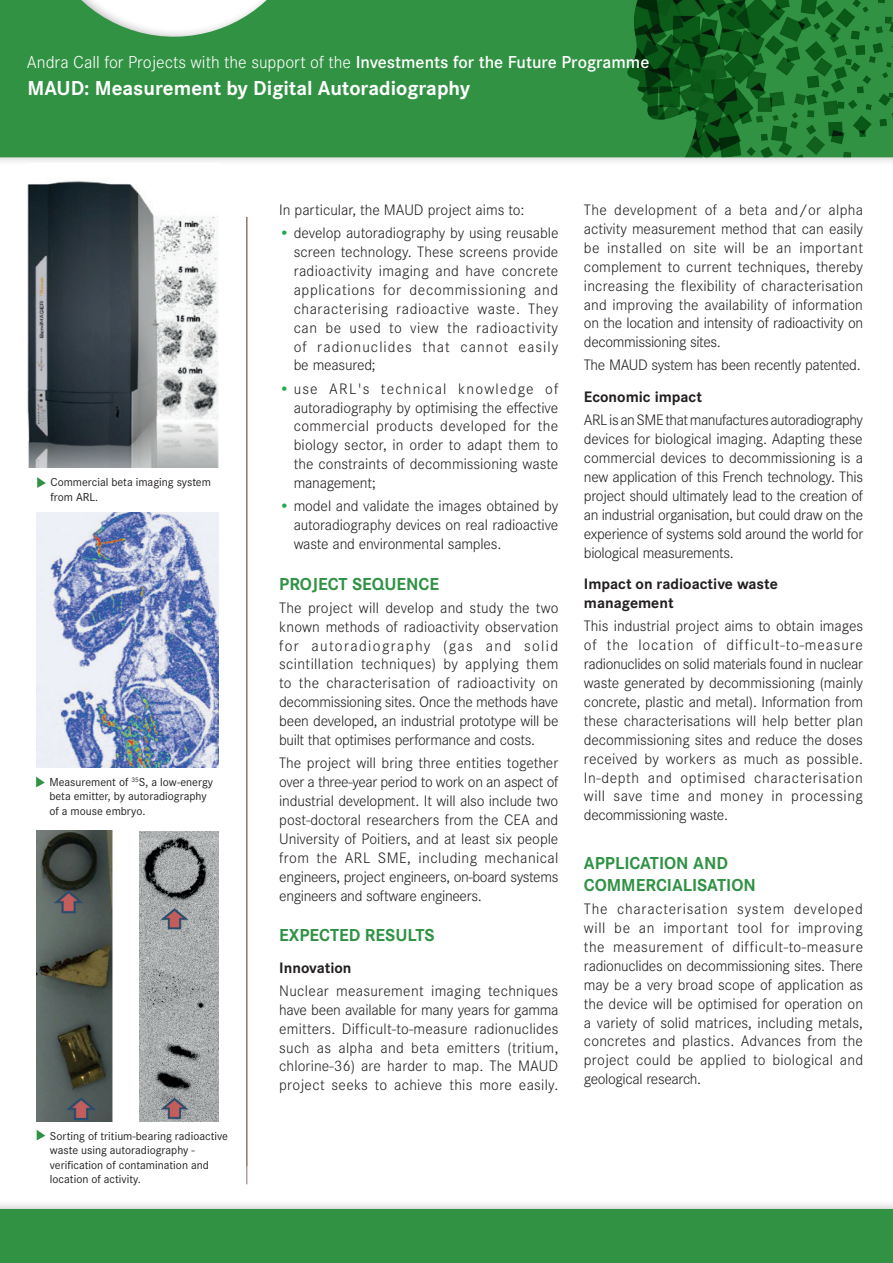
<style>
.page{position:relative;width:893px;height:1263px;background:#fff}
.page>*{position:absolute;margin:0;border:0;box-sizing:border-box;transform-origin:0 0}
.t1{font:700 21px "Corporate S";color:#fff}
.t2{font:300 18px "Corporate S";color:#fff}
.t3{font:700 18px/21.6px "Corporate S";color:#309244}
.t4{font:300 15.75px/18.9px "Corporate S";letter-spacing:-.015em;color:#231f20;text-align:justify}
.t5{font:700 15.75px/18.9px "Corporate S";color:#231f20}
.t6{font:12px/14.4px "Corporate S";color:#231f20}
.s1{font-weight:600}
.s2{color:#21a74c}
</style>
<div class="page">
<div style="left:0;top:0;width:893px;height:167px;background:#231f20;opacity:.3"></div>
<div style="left:0;top:0;width:567px;height:157px;background:#329244"></div>
<img style="left:567px;top:0;width:326px;height:157px">
<div style="left:0;top:1200px;width:893px;height:63px;background:#231f20;opacity:.3"></div>
<div style="left:0;top:1209px;width:893px;height:54px;background:#329244"></div>
<img style="left:27px;top:164px;width:192px;height:304px">
<hr style="left:247px;top:217px;width:1px;height:967px;background:#837269">
<svg style="left:37px;top:1130px;width:8px;height:10px"></svg>
<img style="left:36px;top:830px;width:77px;height:291px">
<img style="left:140px;top:831px;width:79px;height:290px">
<img style="left:36px;top:512px;width:183px;height:255px">
<svg style="left:37px;top:477px;width:9px;height:11px"></svg>
<svg style="left:36px;top:777px;width:9px;height:10px"></svg>
<svg style="left:680px;top:1223px;width:9px;height:11px"></svg>
<p class="t2" style="left:27px;top:52px;width:624px">Andra Call for Projects with the support of the <span class="s1">Investments for the Future Programme</span></p>
<h1 class="t1" style="left:28px;top:76px;width:444px">MAUD: Measurement by Digital Autoradiography</h1>
<p class="t6" style="left:50px;top:475px;width:162px">Commercial beta imaging system from ARL.</p>
<p class="t6" style="left:49px;top:775px;width:165px">Measurement of <sup>35</sup>S, a low-energy beta emitter, by autoradiography of a mouse embryo.</p>
<p class="t6" style="left:50px;top:1129px;width:180px">Sorting of tritium-bearing radioactive waste using autoradiography - verification of contamination and location of activity.</p>
<p class="t4" style="left:279px;top:200px;width:247px">In particular, the MAUD project aims to:</p>
<p class="t4" style="left:294px;top:224px;width:266px;text-indent:-14px"><span class="s2">•</span> develop autoradiography by using reusable screen technology. These screens provide radioactivity imaging and have concrete applications for decommissioning and characterising radioactive waste. They can be used to view the radioactivity of radionuclides that cannot easily be measured;</p>
<p class="t4" style="left:294px;top:379px;width:266px;text-indent:-14px"><span class="s2">•</span> use ARL's technical knowledge of autoradiography by optimising the effective commercial products developed for the biology sector, in order to adapt them to the constraints of decommissioning waste management;</p>
<p class="t4" style="left:294px;top:497px;width:266px;text-indent:-14px"><span class="s2">•</span> model and validate the images obtained by autoradiography devices on real radioactive waste and environmental samples.</p>
<p class="t3" style="left:279px;top:573px;width:161px">PROJECT SEQUENCE</p>
<p class="t4" style="left:279px;top:598px;width:281px">The project will develop and study the two known methods of radioactivity observation for autoradiography (gas and solid scintillation techniques) by applying them to the characterisation of radioactivity on decommissioning sites. Once the methods have been developed, an industrial prototype will be built that optimises performance and costs.</p>
<p class="t4" style="left:279px;top:754px;width:281px">The project will bring three entities together over a three-year period to work on an aspect of industrial development. It will also include two post-doctoral researchers from the CEA and University of Poitiers, and at least six people from the ARL SME, including mechanical engineers, project engineers, on-board systems engineers and software engineers.</p>
<p class="t3" style="left:279px;top:925px;width:157px">EXPECTED RESULTS</p>
<p class="t5" style="left:279px;top:958px;width:74px">Innovation</p>
<p class="t4" style="left:279px;top:981px;width:281px">Nuclear measurement imaging techniques have been available for many years for gamma emitters. Difficult-to-measure radionuclides such as alpha and beta emitters (tritium, chlorine-36) are harder to map. The MAUD project seeks to achieve this more easily.</p>
<p class="t4" style="left:584px;top:200px;width:281px">The development of a beta and/or alpha activity measurement method that can easily be installed on site will be an important complement to current techniques, thereby increasing the flexibility of characterisation and improving the availability of information on the location and intensity of radioactivity on decommissioning sites.</p>
<p class="t4" style="left:584px;top:356px;width:278px">The MAUD system has been recently patented.</p>
<p class="t5" style="left:584px;top:388px;width:120px">Economic impact</p>
<p class="t4" style="left:584px;top:411px;width:281px">ARL is an SME that manufactures autoradiography devices for biological imaging. Adapting these commercial devices to decommissioning is a new application of this French technology. This project should ultimately lead to the creation of an industrial organisation, but could draw on the experience of systems sold around the world for biological measurements.</p>
<p class="t5" style="left:584px;top:575px;width:195px">Impact on radioactive waste management</p>
<p class="t4" style="left:584px;top:617px;width:281px">This industrial project aims to obtain images of the location of difficult-to-measure radionuclides on solid materials found in nuclear waste generated by decommissioning (mainly concrete, plastic and metal). Information from these characterisations will help better plan decommissioning sites and reduce the doses received by workers as much as possible.<br>In-depth and optimised characterisation will save time and money in processing decommissioning waste.</p>
<p class="t3" style="left:584px;top:853px;width:173px">APPLICATION AND<br>COMMERCIALISATION</p>
<p class="t4" style="left:584px;top:899px;width:281px">The characterisation system developed will be an important tool for improving the measurement of difficult-to-measure radionuclides on decommissioning sites. There may be a very broad scope of application as the device will be optimised for operation on a variety of solid matrices, including metals, concretes and plastics. Advances from the project could be applied to biological and geological research.</p>
</div>
